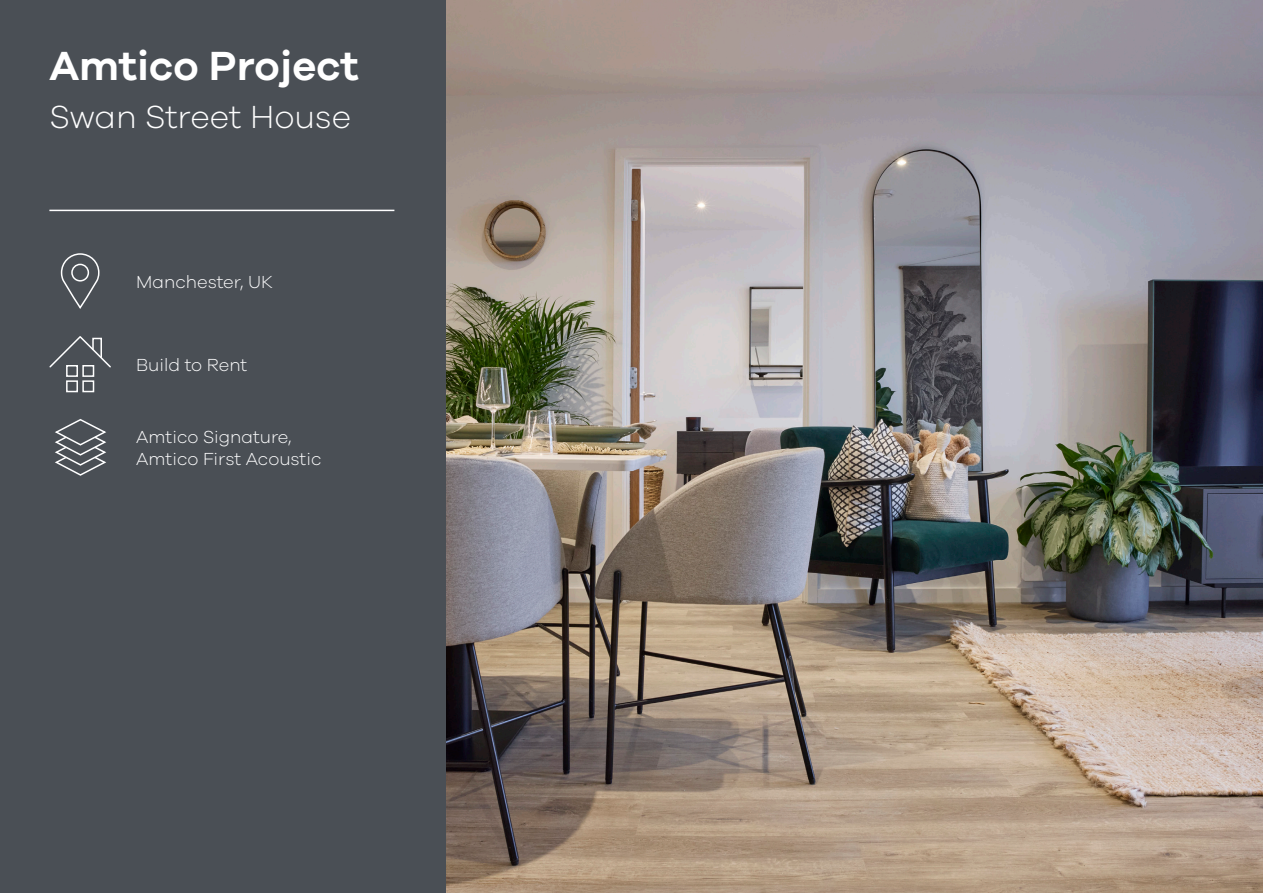
<style>
.page{position:relative;width:1263px;height:893px;background:#fff}
.page>*{position:absolute;margin:0;border:0;box-sizing:border-box;transform-origin:0 0}
.t1{font:600 42px "Galano Grotesque";color:#fff}
.t2{font:300 33px "Galano Grotesque";color:#fff}
.t3{font:300 18px "Galano Grotesque";color:#fff}
</style>
<div class="page">
<div style="left:0;top:0;width:446px;height:893px;background:#4a4f55"></div>
<svg style="left:60px;top:253px;width:40px;height:56px"></svg>
<hr style="left:49px;top:210px;width:345px;height:1px;background:#fff">
<svg style="left:55px;top:419px;width:51px;height:57px"></svg>
<img style="left:446px;top:0;width:817px;height:893px">
<svg style="left:49px;top:336px;width:62px;height:57px"></svg>
<p class="t1" style="left:49px;top:40px;width:311px">Amtico Project</p>
<p class="t2" style="left:49px;top:97px;width:303px">Swan Street House</p>
<p class="t3" style="left:136px;top:271px;width:138px">Manchester, UK</p>
<p class="t3" style="left:136px;top:354px;width:113px">Build to Rent</p>
<p class="t3" style="left:136px;top:426px;width:157px">Amtico Signature,</p>
<p class="t3" style="left:136px;top:448px;width:187px">Amtico First Acoustic</p>
</div>
